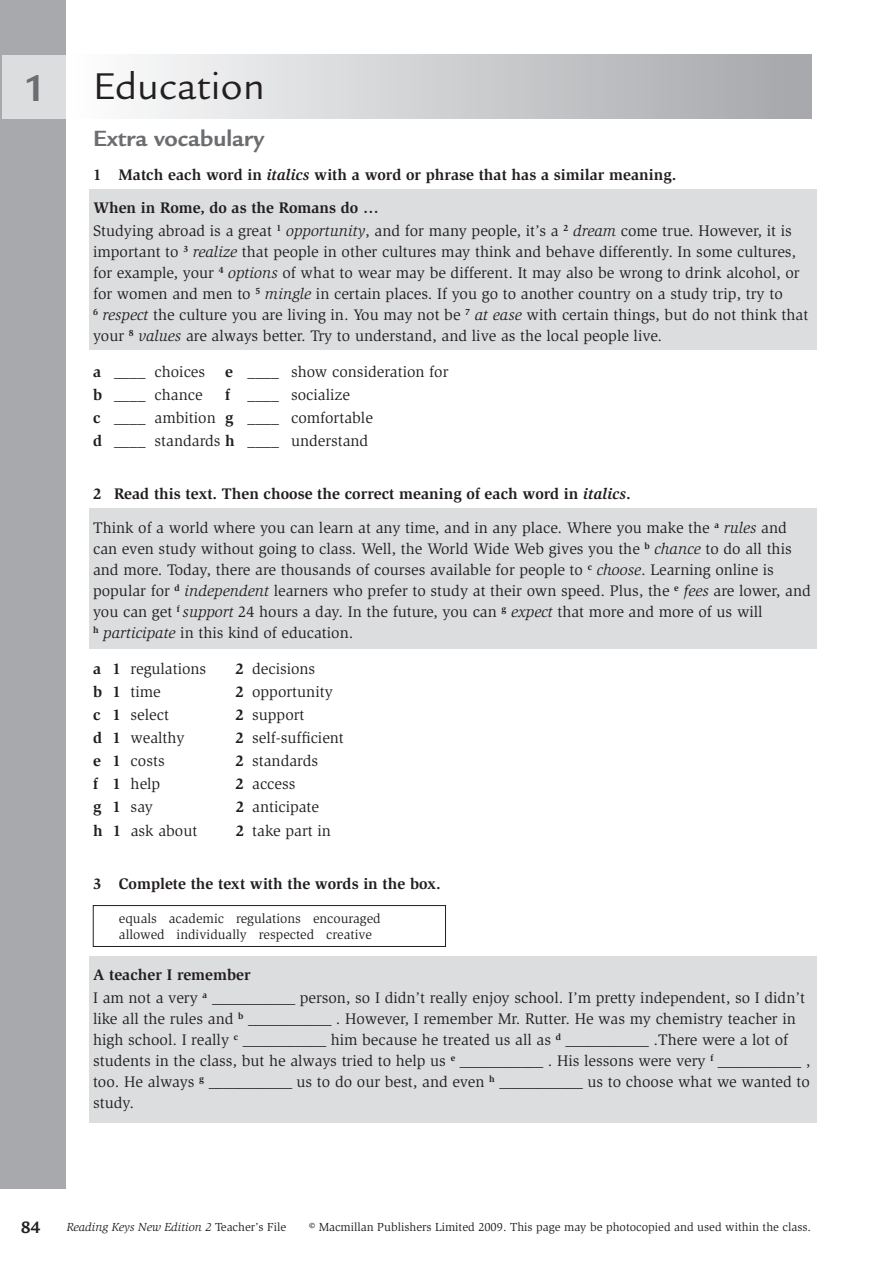
<style>
.page{position:relative;width:891px;height:1261px;background:#fff}
.page>*{position:absolute;margin:0;border:0;box-sizing:border-box;transform-origin:0 0}
.t1{font:40.5px "Legacy Sans Std";color:#231f20}
.t2{font:700 40.5px "Legacy Sans Std";color:#6c6d70}
.t3{font:700 24px "Legacy Sans Std";color:#6c6d70}
.t4{font:700 18px "Legacy Sans Std";color:#231f20}
.t5{font:15.75px/21px "Slimbach Std";color:#231f20}
.t6{font:700 15.75px/33.6px "Slimbach Std";color:#231f20}
.t7{font:13.5px/16.5px "Slimbach Std";color:#231f20}
.t8{font:12px "Slimbach Std";color:#231f20}
.t9{font:italic 12px "Slimbach Std";color:#231f20}
.s1{font-style:italic}
.s2{font-weight:700}
.s3{font-weight:700;font-style:italic}
.s4{font-style:normal}
</style>
<div class="page">
<div style="left:66px;top:55px;width:746px;height:63px;background:linear-gradient(to right,#fdfdfd,#a5a6aa)"></div>
<div style="left:89px;top:957px;width:727px;height:166px;background:#dcdddf"></div>
<div style="left:89px;top:508px;width:727px;height:140px;background:#dcdddf"></div>
<div style="left:89px;top:189px;width:727px;height:161px;background:#dcdddf"></div>
<div style="left:0;top:0;width:66px;height:1188px;background:#a8a9ad"></div>
<div style="left:2px;top:55px;width:64px;height:63px;background:#dcdddf"></div>
<div style="left:93px;top:905px;width:353px;height:42px;border:1px solid #231f20"></div>
<h1 class="t2" style="left:24px;top:65px;width:24px">1</h1>
<h1 class="t1" style="left:93px;top:63px;width:173px">Education</h1>
<h2 class="t3" style="left:93px;top:124px;width:173px">Extra vocabulary</h2>
<p class="t6" style="left:93px;top:157px;width:585px">1 Match each word in <span class="s1">italics</span> with a word or phrase that has a similar meaning.<br>When in Rome, do as the Romans do …</p>
<p class="t5" style="left:93px;top:221px;width:717px">Studying abroad is a great <sup>1</sup> <span class="s1">opportunity</span>, and for many people, it’s a <sup>2</sup> <span class="s1">dream</span> come true. However, it is important to <sup>3</sup> <span class="s1">realize</span> that people in other cultures may think and behave differently. In some cultures, for example, your <sup>4</sup> <span class="s1">options</span> of what to wear may be different. It may also be wrong to drink alcohol, or for women and men to <sup>5</sup> <span class="s1">mingle</span> in certain places. If you go to another country on a study trip, try to<br><sup>6</sup> <span class="s1">respect</span> the culture you are living in. You may not be <sup>7</sup> <span class="s1">at ease</span> with certain things, but do not think that your <sup>8</sup> <span class="s1">values</span> are always better. Try to understand, and live as the local people live.</p>
<p class="t5" style="left:93px;top:361px;width:114px"><span class="s2">a</span> ____ choices</p>
<p class="t5" style="left:225px;top:361px;width:225px"><span class="s2">e</span> ____ show consideration for</p>
<p class="t5" style="left:93px;top:385px;width:111px"><span class="s2">b</span> ____ chance</p>
<p class="t5" style="left:93px;top:383px;width:281px;line-height:23.1px;text-indent:132px"><span class="s2">f</span> ____ socialize<br><span class="s2">c</span> ____ ambition <span class="s2">g</span> ____ comfortable <span class="s2">d</span> ____ standards <span class="s2">h</span> ____ understand</p>
<p class="t5" style="left:93px;top:477px;width:695px;line-height:33.6px"><span class="s2">2 Read this text. Then choose the correct meaning of each word in</span> <span class="s3">italics</span><span class="s2">.<br></span>Think of a world where you can learn at any time, and in any place. Where you make the <sup>a</sup> <span class="s1">rules</span> and</p>
<p class="t5" style="left:93px;top:538px;width:719px">can even study without going to class. Well, the World Wide Web gives you the <sup>b</sup> <span class="s1">chance</span> to do all this and more. Today, there are thousands of courses available for people to <sup>c</sup> <span class="s1">choose</span>. Learning online is popular for <sup>d</sup> <span class="s1">independent</span> learners who prefer to study at their own speed. Plus, the <sup>e</sup> <span class="s1">fees</span> are lower, and you can get <sup>f</sup> <span class="s1">support</span> 24 hours a day. In the future, you can <sup>g</sup> <span class="s1">expect</span> that more and more of us will<br><sup>h</sup> <span class="s1">participate</span> in this kind of education.</p>
<p class="t5" style="left:93px;top:658px;width:115px"><span class="s2">a 1</span> regulations</p>
<p class="t5" style="left:236px;top:658px;width:81px"><span class="s2">2</span> decisions</p>
<p class="t5" style="left:93px;top:681px;width:69px"><span class="s2">b 1</span> time</p>
<p class="t5" style="left:236px;top:681px;width:99px"><span class="s2">2</span> opportunity</p>
<p class="t5" style="left:93px;top:704px;width:77px"><span class="s2">c 1</span> select</p>
<p class="t5" style="left:236px;top:704px;width:70px"><span class="s2">2</span> support</p>
<p class="t5" style="left:93px;top:727px;width:93px"><span class="s2">d 1</span> wealthy</p>
<p class="t5" style="left:236px;top:727px;width:110px"><span class="s2">2</span> self-sufficient</p>
<p class="t5" style="left:93px;top:750px;width:73px"><span class="s2">e 1</span> costs</p>
<p class="t5" style="left:236px;top:750px;width:84px"><span class="s2">2</span> standards</p>
<p class="t5" style="left:93px;top:774px;width:69px"><span class="s2">f 1</span> help</p>
<p class="t5" style="left:236px;top:774px;width:61px"><span class="s2">2</span> access</p>
<p class="t5" style="left:93px;top:797px;width:61px"><span class="s2">g 1</span> say</p>
<p class="t5" style="left:236px;top:797px;width:85px"><span class="s2">2</span> anticipate</p>
<p class="t5" style="left:93px;top:820px;width:106px"><span class="s2">h 1</span> ask about</p>
<p class="t5" style="left:236px;top:820px;width:97px"><span class="s2">2</span> take part in</p>
<p class="t6" style="left:93px;top:867px;width:349px">3 Complete the text with the words in the box.</p>
<p class="t7" style="left:119px;top:910px;width:263px">equals academic regulations encouraged allowed individually respected creative</p>
<p class="t5" style="left:93px;top:963px;width:713px;line-height:23.1px"><span class="s2">A teacher I remember<br></span>I am not a very <sup>a</sup> ___________ person, so I didn’t really enjoy school. I’m pretty independent, so I didn’t</p>
<p class="t5" style="left:93px;top:1009px;width:719px">like all the rules and <sup>b</sup> ___________ . However, I remember Mr. Rutter. He was my chemistry teacher in high school. I really <sup>c</sup> ___________ him because he treated us all as <sup>d</sup> ___________ .There were a lot of students in the class, but he always tried to help us <sup>e</sup> ___________ . His lessons were very <sup>f</sup> ___________ , too. He always <sup>g</sup> ___________ us to do our best, and even <sup>h</sup> ___________ us to choose what we wanted to study.</p>
<p class="t4" style="left:21px;top:1217px;width:21px">84</p>
<p class="t9" style="left:67px;top:1220px;width:221px">Reading Keys New Edition 2 <span class="s4">Teacher’s File</span></p>
<p class="t8" style="left:309px;top:1220px;width:503px">© Macmillan Publishers Limited 2009. This page may be photocopied and used within the class.</p>
</div>
